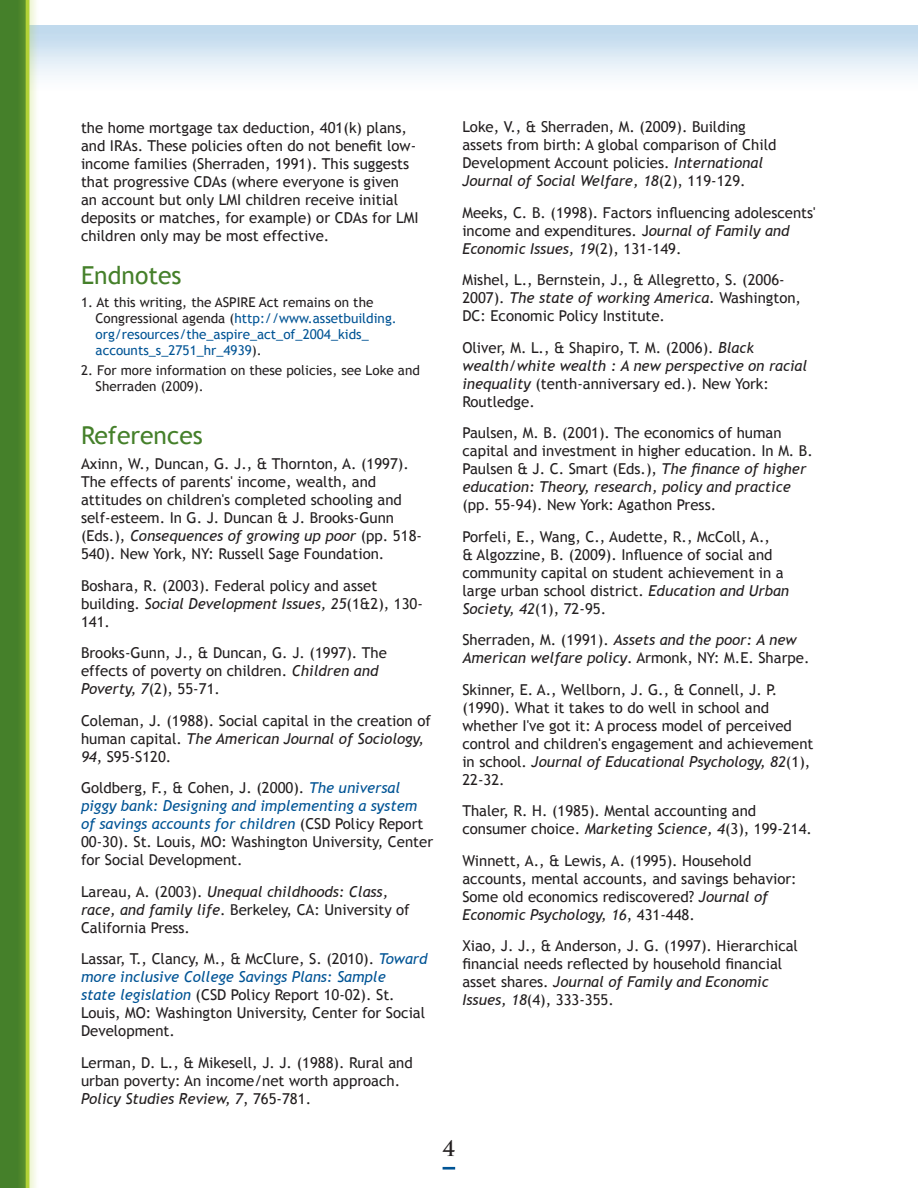
<style>
.page{position:relative;width:918px;height:1188px;background:#fff}
.page>*{position:absolute;margin:0;border:0;box-sizing:border-box;transform-origin:0 0}
.t1{font:24.75px "Trebuchet MS";color:#45802a}
.t2{font:700 21px "Trajan Pro";color:#231f20}
.t3{font:15px/18px "Trebuchet MS";color:#231f20}
.t4{font:italic 15px/18px "Trebuchet MS";color:#231f20}
.t5{font:13.5px/16.2px "Trebuchet MS";color:#005495}
.t6{font:13.5px/16.2px "Trebuchet MS";color:#231f20}
.s1{color:#231f20}
.s2{font-style:italic}
.s3{font-style:italic;color:#005495}
.s4{font-style:normal}
</style>
<div class="page">
<div style="left:0;top:25px;width:918px;height:75px;background:linear-gradient(to bottom,#bdd7ec,#fff)"></div>
<svg style="left:443px;top:1167px;width:12px;height:3px"></svg>
<div style="left:0;top:0;width:28px;height:1188px;background:#45802a"></div>
<div style="left:16px;top:0;width:23px;height:1188px;background:#b3d237;opacity:.75"></div>
<hr style="left:26px;top:0;width:3px;height:1188px;background:#b3d237">
<p class="t3" style="left:81px;top:118px;width:339px">the home mortgage tax deduction, 401(k) plans, and IRAs. These policies often do not benefit low&shy;income families (Sherraden, 1991). This suggests that progressive CDAs (where everyone is given an account but only LMI children receive initial deposits or matches, for example) or CDAs for LMI children only may be most effective.</p>
<h1 class="t1" style="left:81px;top:260px;width:102px">Endnotes</h1>
<p class="t5" style="left:96px;top:294px;width:303px;text-indent:-15px"><span class="s1">1. At this writing, the ASPIRE Act remains on the Congressional agenda (</span>http://www.assetbuilding. org/resources/the_aspire_act_of_2004_kids_ accounts_s_2751_hr_4939<span class="s1">).</span></p>
<p class="t6" style="left:96px;top:362px;width:326px;text-indent:-15px">2. For more information on these policies, see Loke and<br>Sherraden (2009).</p>
<h1 class="t1" style="left:81px;top:421px;width:123px">References</h1>
<p class="t3" style="left:81px;top:455px;width:343px">Axinn, W., Duncan, G. J., &amp; Thornton, A. (1997).<br>The effects of parents' income, wealth, and attitudes on children's completed schooling and self-esteem. In G. J. Duncan &amp; J. Brooks-Gunn (Eds.), <span class="s2">Consequences of growing up poor</span> (pp. 518- 540). New York, NY: Russell Sage Foundation.</p>
<p class="t3" style="left:81px;top:576px;width:343px">Boshara, R. (2003). Federal policy and asset building. <span class="s2">Social Development Issues, 25</span>(1&amp;2), 130-<br>141.</p>
<p class="t3" style="left:81px;top:644px;width:307px">Brooks-Gunn, J., &amp; Duncan, G. J. (1997). The effects of poverty on children. <span class="s2">Children and<br>Poverty, 7</span>(2), 55-71.</p>
<p class="t3" style="left:81px;top:711px;width:351px">Coleman, J. (1988). Social capital in the creation of human capital. <span class="s2">The American Journal of Sociology,<br>94</span>, S95-S120.</p>
<p class="t3" style="left:81px;top:779px;width:354px">Goldberg, F., &amp; Cohen, J. (2000). <span class="s3">The universal piggy bank: Designing and implementing a system of savings accounts for children</span> (CSD Policy Report 00-30). St. Louis, MO: Washington University, Center for Social Development.</p>
<p class="t3" style="left:81px;top:882px;width:330px">Lareau, A. (2003). <span class="s2">Unequal childhoods: Class, race, and family life</span>. Berkeley, CA: University of<br>California Press.</p>
<p class="t3" style="left:81px;top:950px;width:348px">Lassar, T., Clancy, M., &amp; McClure, S. (2010). <span class="s3">Toward more inclusive College Savings Plans: Sample<br>state legislation</span> (CSD Policy Report 10-02). St.<br>Louis, MO: Washington University, Center for Social Development.</p>
<p class="t3" style="left:81px;top:1053px;width:333px">Lerman, D. L., &amp; Mikesell, J. J. (1988). Rural and urban poverty: An income/net worth approach.<br><span class="s2">Policy Studies Review, 7</span>, 765-781.</p>
<p class="t3" style="left:462px;top:118px;width:316px">Loke, V., &amp; Sherraden, M. (2009). Building assets from birth: A global comparison of Child Development Account policies. <span class="s2">International Journal of Social Welfare, 18</span>(2), 119-129.</p>
<p class="t3" style="left:462px;top:204px;width:355px">Meeks, C. B. (1998). Factors influencing adolescents' income and expenditures. J<span class="s2">ournal of Family and<br>Economic Issues, 19</span>(2), 131-149.</p>
<p class="t3" style="left:462px;top:271px;width:340px">Mishel, L., Bernstein, J., &amp; Allegretto, S. (2006-<br>2007). <span class="s2">The state of working America.</span> Washington,<br>DC: Economic Policy Institute.</p>
<p class="t3" style="left:462px;top:339px;width:346px">Oliver, M. L., &amp; Shapiro, T. M. (2006). <span class="s2">Black wealth/white wealth : A new perspective on racial inequality</span> (tenth-anniversary ed.). New York:<br>Routledge.</p>
<p class="t3" style="left:462px;top:424px;width:352px">Paulsen, M. B. (2001). The economics of human capital and investment in higher education. In M. B.<br>Paulsen &amp; J. C. Smart (Eds.), <span class="s2">The finance of higher education: Theory, research, policy and practice</span></p>
<p class="t3" style="left:462px;top:490px;width:309px;line-height:31.5px">(pp. 55-94). New York: Agathon Press.<br>Porfeli, E., Wang, C., Audette, R., McColl, A.,</p>
<p class="t3" style="left:462px;top:546px;width:328px">&amp; Algozzine, B. (2009). Influence of social and community capital on student achievement in a large urban school district. <span class="s2">Education and Urban Society, 42</span>(1), 72-95.</p>
<p class="t4" style="left:462px;top:631px;width:349px"><span class="s4">Sherraden, M. (1991).</span> Assets and the poor: A new<br>American welfare policy<span class="s4">. Armonk, NY: M.E. Sharpe.</span></p>
<p class="t3" style="left:462px;top:681px;width:353px">Skinner, E. A., Wellborn, J. G., &amp; Connell, J. P. (1990). What it takes to do well in school and whether I've got it: A process model of perceived control and children's engagement and achievement in school. <span class="s2">Journal of Educational Psychology, 82</span>(1), 22-32.</p>
<p class="t3" style="left:462px;top:802px;width:351px">Thaler, R. H. (1985). Mental accounting and consumer choice. <span class="s2">Marketing Science, 4</span>(3), 199-214.</p>
<p class="t3" style="left:462px;top:852px;width:336px">Winnett, A., &amp; Lewis, A. (1995). Household accounts, mental accounts, and savings behavior:<br>Some old economics rediscovered? <span class="s2">Journal of Economic Psychology, 16</span>, 431-448.</p>
<p class="t3" style="left:462px;top:937px;width:337px">Xiao, J. J., &amp; Anderson, J. G. (1997). Hierarchical financial needs reflected by household financial asset shares. <span class="s2">Journal of Family and Economic Issues, 18</span>(4), 333-355.</p>
<h2 class="t2" style="left:443px;top:1136px;width:14px">4</h2>
</div>
